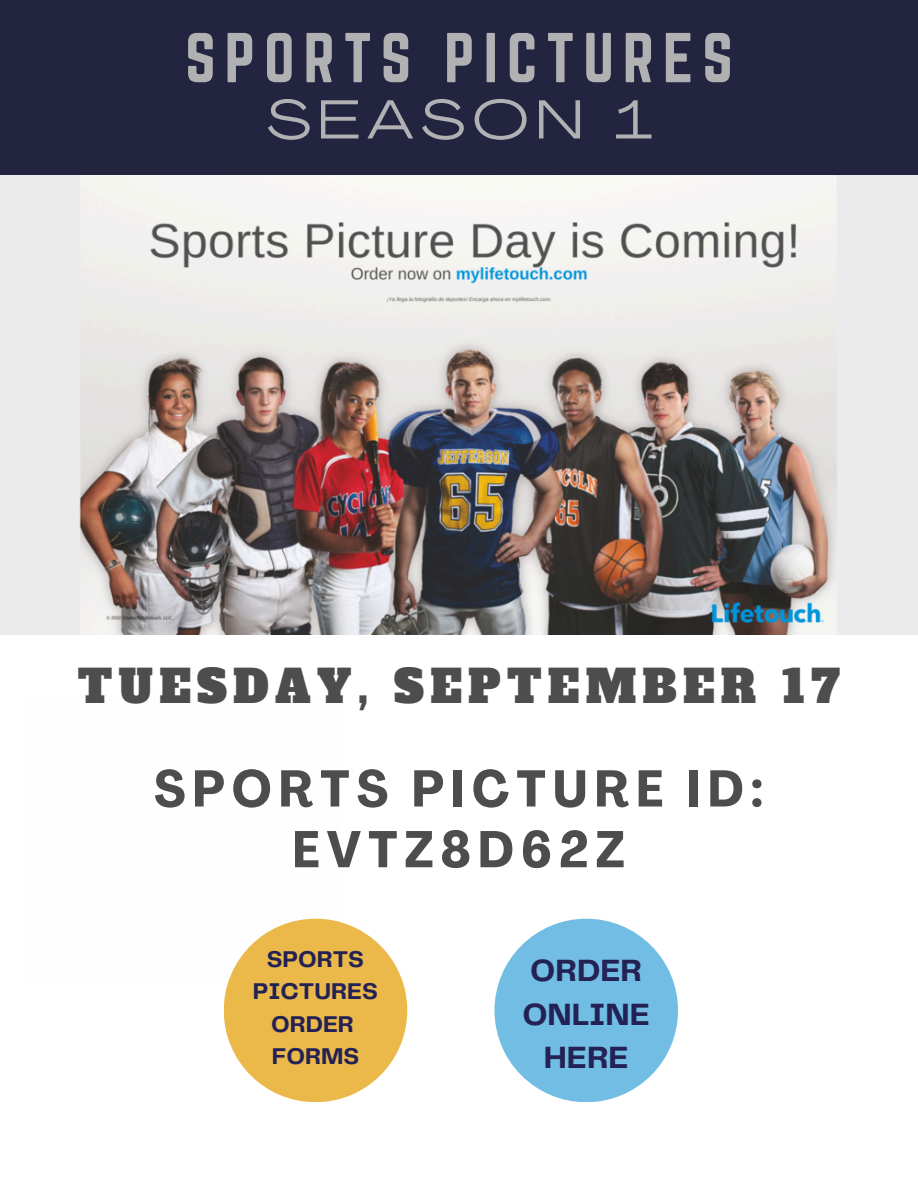
<style>
.page{position:relative;width:918px;height:1188px;background:#fff}
.page>*{position:absolute;margin:0;border:0;box-sizing:border-box;transform-origin:0 0}
.t1{font:61.65px "Norwester";letter-spacing:.14em;color:#b1b1b3}
.t2{font:54.15px "Agrandir Grand";letter-spacing:.14em;color:#b1b1b3}
.t3{font:700 condensed 50.85px/60.8px "Agrandir";letter-spacing:.14em;color:#4d4d4d;text-align:center}
.t4{font:44.4px "Alfa Slab One";letter-spacing:.14em;color:#4d4d4d}
.t5{font:700 31.95px/43.8px "Telegraf";color:#242254;text-align:center}
.t6{font:700 23.7px/32.7px "Telegraf";color:#242254;text-align:center}
</style>
<div class="page">
<div style="left:0;top:0;width:918px;height:176px;background:#222440"></div>
<img style="left:0;top:176px;width:918px;height:459px">
<div style="left:494px;top:919px;width:184px;height:183px;background:#71bde3;border-radius:50%"></div>
<div style="left:224px;top:919px;width:183px;height:183px;background:#ebb94a;border-radius:50%"></div>
<p class="t1" style="left:185px;top:21px;width:549px">SPORTS PICTURES</p>
<p class="t2" style="left:267px;top:98px;width:387px">SEASON 1</p>
<h3 class="t4" style="left:78px;top:657px;width:764px">TUESDAY, SEPTEMBER 17</h3>
<h2 class="t3" style="left:154px;top:763px;width:610px">SPORTS PICTURE ID:<br>EVTZ8D62Z</h2>
<p class="t6" style="left:253px;top:944px;width:126px">SPORTS<br>PICTURES<br>ORDER</p>
<h4 class="t6" style="left:272px;top:1041px;width:89px">FORMS</h4>
<p class="t5" style="left:522px;top:950px;width:129px">ORDER<br>ONLINE<br>HERE</p>
</div>
